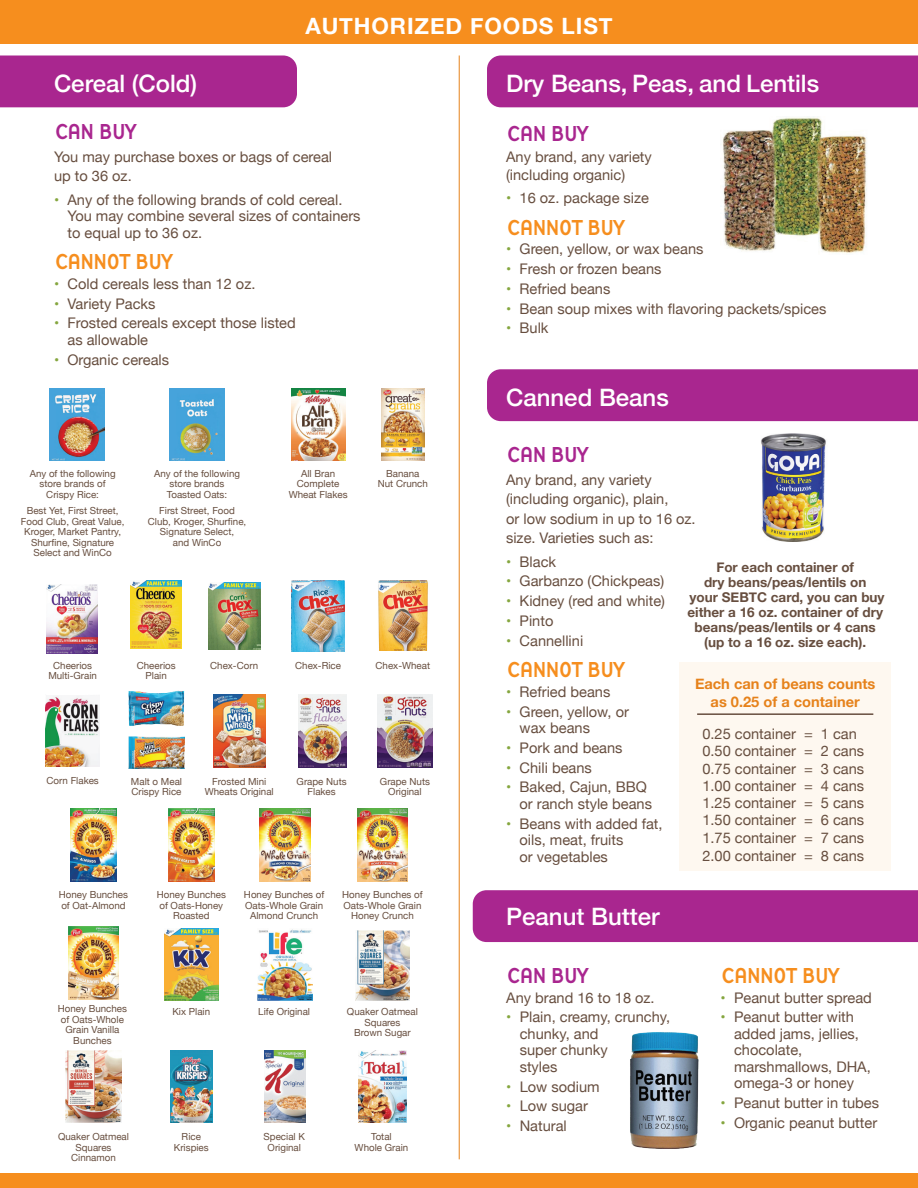
<style>
.page{position:relative;width:918px;height:1188px;background:#fff}
.page>*{position:absolute;margin:0;border:0;box-sizing:border-box;transform-origin:0 0}
.t1{font:500 24px "Helvetica Neue";color:#fff}
.t2{font:22.5px "Base 9 Sans OT";letter-spacing:-.09em;color:#f68e1e}
.t3{font:22.5px "Base 9 Sans OT";letter-spacing:-.09em;color:#a9268f}
.t4{font:700 22.5px "Helvetica Neue";letter-spacing:.04em;color:#fff}
.t5{font:14.7px/16.5px "Helvetica Neue";color:#674e3f}
.t6{font:700 14.7px/18px "Helvetica Neue";color:#e6821b;text-align:center}
.t7{font:700 13.5px/15px "Helvetica Neue";color:#674e3f;text-align:center}
.t8{font:9.75px/10.5px "Helvetica Neue";color:#674e3f;text-align:center}
.s1{color:#85a63f}
</style>
<div class="page">
<div style="left:0;top:56px;width:297px;height:51px;background:#a9268f"></div>
<img style="left:46px;top:585px;width:52px;height:68px">
<img style="left:50px;top:388px;width:54px;height:73px">
<img style="left:213px;top:695px;width:52px;height:72px">
<img style="left:168px;top:809px;width:46px;height:73px">
<img style="left:165px;top:928px;width:53px;height:73px">
<img style="left:131px;top:580px;width:51px;height:69px">
<img style="left:170px;top:388px;width:54px;height:73px">
<img style="left:299px;top:695px;width:47px;height:72px">
<img style="left:260px;top:809px;width:50px;height:73px">
<img style="left:257px;top:929px;width:55px;height:72px">
<img style="left:208px;top:582px;width:52px;height:68px">
<img style="left:378px;top:580px;width:50px;height:71px">
<img style="left:46px;top:696px;width:54px;height:70px">
<img style="left:292px;top:580px;width:52px;height:71px">
<img style="left:291px;top:388px;width:54px;height:73px">
<img style="left:377px;top:695px;width:56px;height:72px">
<img style="left:357px;top:809px;width:51px;height:73px">
<img style="left:356px;top:930px;width:53px;height:71px">
<img style="left:381px;top:388px;width:43px;height:73px">
<img style="left:129px;top:736px;width:55px;height:33px">
<img style="left:128px;top:690px;width:57px;height:36px">
<img style="left:70px;top:809px;width:47px;height:73px">
<img style="left:68px;top:927px;width:51px;height:73px">
<img style="left:66px;top:1050px;width:55px;height:73px">
<img style="left:170px;top:1050px;width:42px;height:73px">
<img style="left:264px;top:1050px;width:42px;height:73px">
<img style="left:359px;top:1050px;width:47px;height:73px">
<div style="left:487px;top:56px;width:431px;height:51px;background:#a9268f"></div>
<div style="left:487px;top:369px;width:431px;height:52px;background:#a9268f"></div>
<img style="left:722px;top:116px;width:145px;height:138px">
<img style="left:761px;top:434px;width:65px;height:108px">
<div style="left:680px;top:662px;width:211px;height:209px;background:#fef8f0"></div>
<hr style="left:697px;top:713px;width:176px;height:2px;background:#674e3f">
<div style="left:473px;top:890px;width:445px;height:52px;background:#a9268f"></div>
<img style="left:630px;top:1032px;width:69px;height:117px">
<hr style="left:459px;top:56px;width:1px;height:1103px;background:#e6821b">
<div style="left:0;top:1174px;width:918px;height:14px;background:#f68e1e"></div>
<div style="left:0;top:0;width:918px;height:43px;background:#f68e1e"></div>
<h1 class="t1" style="left:54px;top:64px;width:145px">Cereal (Cold)</h1>
<h2 class="t4" style="left:305px;top:8px;width:309px">AUTHORIZED FOODS LIST</h2>
<h1 class="t1" style="left:506px;top:64px;width:315px">Dry Beans, Peas, and Lentils</h1>
<h2 class="t3" style="left:54px;top:116px;width:84px">CAN BUY</h2>
<p class="t5" style="left:54px;top:148px;width:280px;line-height:19.5px">You may purchase boxes or bags of cereal up to 36 oz.</p>
<p class="t5" style="left:67px;top:192px;width:295px;text-indent:-13px"><span class="s1">•</span> Any of the following brands of cold cereal.<br>You may combine several sizes of containers to equal up to 36 oz.</p>
<h2 class="t2" style="left:54px;top:246px;width:121px">CANNOT BUY</h2>
<p class="t5" style="left:54px;top:276px;width:203px"><span class="s1">•</span> Cold cereals less than 12 oz.</p>
<p class="t5" style="left:54px;top:296px;width:103px"><span class="s1">•</span> Variety Packs</p>
<p class="t5" style="left:67px;top:316px;width:230px;text-indent:-13px"><span class="s1">•</span> Frosted cereals except those listed as allowable</p>
<p class="t5" style="left:54px;top:352px;width:117px"><span class="s1">•</span> Organic cereals</p>
<p class="t8" style="left:30px;top:468px;width:87px">Any of the following store brands of<br>Crispy Rice:</p>
<p class="t8" style="left:21px;top:506px;width:105px">Best Yet, First Street,<br>Food Club, Great Value,<br>Kroger, Market Pantry,<br>Shurfine, Signature<br>Select and WinCo</p>
<p class="t8" style="left:154px;top:468px;width:87px">Any of the following store brands<br>Toasted Oats:</p>
<p class="t8" style="left:148px;top:506px;width:100px">First Street, Food<br>Club, Kroger, Shurfine,<br>Signature Select,<br>and WinCo</p>
<p class="t8" style="left:289px;top:468px;width:60px">All Bran<br>Complete<br>Wheat Flakes</p>
<p class="t8" style="left:378px;top:468px;width:52px">Banana<br>Nut Crunch</p>
<p class="t8" style="left:48px;top:661px;width:50px">Cheerios<br>Multi-Grain</p>
<p class="t8" style="left:137px;top:661px;width:40px">Cheerios<br>Plain</p>
<p class="t8" style="left:210px;top:661px;width:50px">Chex-Corn</p>
<p class="t8" style="left:295px;top:661px;width:47px">Chex-Rice</p>
<p class="t8" style="left:376px;top:661px;width:56px">Chex-Wheat</p>
<p class="t8" style="left:46px;top:775px;width:54px">Corn Flakes</p>
<p class="t8" style="left:131px;top:777px;width:53px;text-align:left">Malt o Meal<br>Crispy Rice</p>
<p class="t8" style="left:205px;top:777px;width:70px">Frosted Mini<br>Wheats Original</p>
<p class="t8" style="left:297px;top:777px;width:52px">Grape Nuts<br>Flakes</p>
<p class="t8" style="left:380px;top:777px;width:52px">Grape Nuts<br>Original</p>
<p class="t8" style="left:59px;top:890px;width:71px;text-align:left">Honey Bunches of Oat-Almond</p>
<p class="t8" style="left:157px;top:890px;width:71px">Honey Bunches of Oats-Honey<br>Roasted</p>
<p class="t8" style="left:244px;top:890px;width:82px">Honey Bunches of<br>Oats-Whole Grain<br>Almond Crunch</p>
<p class="t8" style="left:342px;top:890px;width:82px">Honey Bunches of<br>Oats-Whole Grain<br>Honey Crunch</p>
<p class="t8" style="left:58px;top:1004px;width:71px">Honey Bunches of Oats-Whole<br>Grain Vanilla<br>Bunches</p>
<p class="t8" style="left:172px;top:1007px;width:39px">Kix Plain</p>
<p class="t8" style="left:258px;top:1007px;width:53px">Life Original</p>
<p class="t8" style="left:347px;top:1007px;width:72px">Quaker Oatmeal<br>Squares<br>Brown Sugar</p>
<p class="t8" style="left:58px;top:1132px;width:72px">Quaker Oatmeal<br>Squares<br>Cinnamon</p>
<p class="t8" style="left:174px;top:1132px;width:36px">Rice<br>Krispies</p>
<p class="t8" style="left:264px;top:1132px;width:43px">Special K<br>Original</p>
<p class="t8" style="left:355px;top:1132px;width:55px">Total<br>Whole Grain</p>
<h2 class="t3" style="left:506px;top:117px;width:84px">CAN BUY</h2>
<p class="t5" style="left:506px;top:148px;width:147px;line-height:18px">Any brand, any variety (including organic)</p>
<p class="t5" style="left:506px;top:190px;width:144px"><span class="s1">•</span> 16 oz. package size</p>
<h2 class="t2" style="left:506px;top:211px;width:121px">CANNOT BUY</h2>
<p class="t5" style="left:506px;top:242px;width:199px"><span class="s1">•</span> Green, yellow, or wax beans</p>
<p class="t5" style="left:506px;top:261px;width:157px"><span class="s1">•</span> Fresh or frozen beans</p>
<p class="t5" style="left:506px;top:281px;width:106px"><span class="s1">•</span> Refried beans</p>
<p class="t5" style="left:506px;top:301px;width:322px"><span class="s1">•</span> Bean soup mixes with flavoring packets/spices</p>
<p class="t5" style="left:506px;top:321px;width:44px"><span class="s1">•</span> Bulk</p>
<h1 class="t1" style="left:506px;top:378px;width:164px">Canned Beans</h1>
<h2 class="t3" style="left:506px;top:439px;width:84px">CAN BUY</h2>
<p class="t5" style="left:506px;top:471px;width:191px;line-height:19.5px">Any brand, any variety (including organic), plain,<br>or low sodium in up to 16 oz. size. Varieties such as:</p>
<p class="t5" style="left:506px;top:554px;width:52px"><span class="s1">•</span> Black</p>
<p class="t5" style="left:506px;top:574px;width:160px"><span class="s1">•</span> Garbanzo (Chickpeas)</p>
<p class="t5" style="left:506px;top:594px;width:160px"><span class="s1">•</span> Kidney (red and white)</p>
<p class="t5" style="left:506px;top:613px;width:49px"><span class="s1">•</span> Pinto</p>
<p class="t5" style="left:506px;top:633px;width:79px"><span class="s1">•</span> Cannellini</p>
<h2 class="t2" style="left:506px;top:654px;width:121px">CANNOT BUY</h2>
<p class="t5" style="left:506px;top:684px;width:106px"><span class="s1">•</span> Refried beans</p>
<p class="t5" style="left:520px;top:704px;width:111px;text-indent:-13px"><span class="s1">•</span> Green, yellow, or wax beans</p>
<p class="t5" style="left:506px;top:740px;width:118px"><span class="s1">•</span> Pork and beans</p>
<p class="t5" style="left:506px;top:760px;width:87px"><span class="s1">•</span> Chili beans</p>
<p class="t5" style="left:520px;top:780px;width:134px;text-indent:-13px"><span class="s1">•</span> Baked, Cajun, BBQ or ranch style beans</p>
<p class="t5" style="left:520px;top:816px;width:145px;text-indent:-13px"><span class="s1">•</span> Beans with added fat, oils, meat, fruits<br>or vegetables</p>
<p class="t7" style="left:687px;top:560px;width:199px">For each container of<br>dry beans/peas/lentils on<br>your SEBTC card, you can buy either a 16 oz. container of dry beans/peas/lentils or 4 cans (up to a 16 oz. size each).</p>
<p class="t6" style="left:695px;top:675px;width:182px">Each can of beans counts as 0.25 of a container</p>
<p class="t5" style="left:702px;top:726px;width:163px;line-height:17.2px">0.25 container = 1 can<br>0.50 container = 2 cans<br>0.75 container = 3 cans<br>1.00 container = 4 cans<br>1.25 container = 5 cans<br>1.50 container = 6 cans<br>1.75 container = 7 cans</p>
<p class="t5" style="left:702px;top:849px;width:163px">2.00 container = 8 cans</p>
<h1 class="t1" style="left:506px;top:897px;width:155px">Peanut Butter</h1>
<h2 class="t3" style="left:506px;top:960px;width:84px">CAN BUY</h2>
<p class="t5" style="left:506px;top:990px;width:150px">Any brand 16 to 18 oz.</p>
<p class="t5" style="left:520px;top:1010px;width:152px;text-indent:-13px"><span class="s1">•</span> Plain, creamy, crunchy, chunky, and<br>super chunky<br>styles</p>
<p class="t5" style="left:506px;top:1079px;width:95px"><span class="s1">•</span> Low sodium</p>
<p class="t5" style="left:506px;top:1099px;width:83px"><span class="s1">•</span> Low sugar</p>
<p class="t5" style="left:506px;top:1119px;width:62px"><span class="s1">•</span> Natural</p>
<h2 class="t2" style="left:721px;top:960px;width:121px">CANNOT BUY</h2>
<p class="t5" style="left:721px;top:990px;width:153px"><span class="s1">•</span> Peanut butter spread</p>
<p class="t5" style="left:734px;top:1010px;width:138px;text-indent:-13px"><span class="s1">•</span> Peanut butter with added jams, jellies, chocolate, marshmallows, DHA, omega-3 or honey</p>
<p class="t5" style="left:721px;top:1096px;width:160px"><span class="s1">•</span> Peanut butter in tubes</p>
<p class="t5" style="left:721px;top:1115px;width:158px"><span class="s1">•</span> Organic peanut butter</p>
</div>
